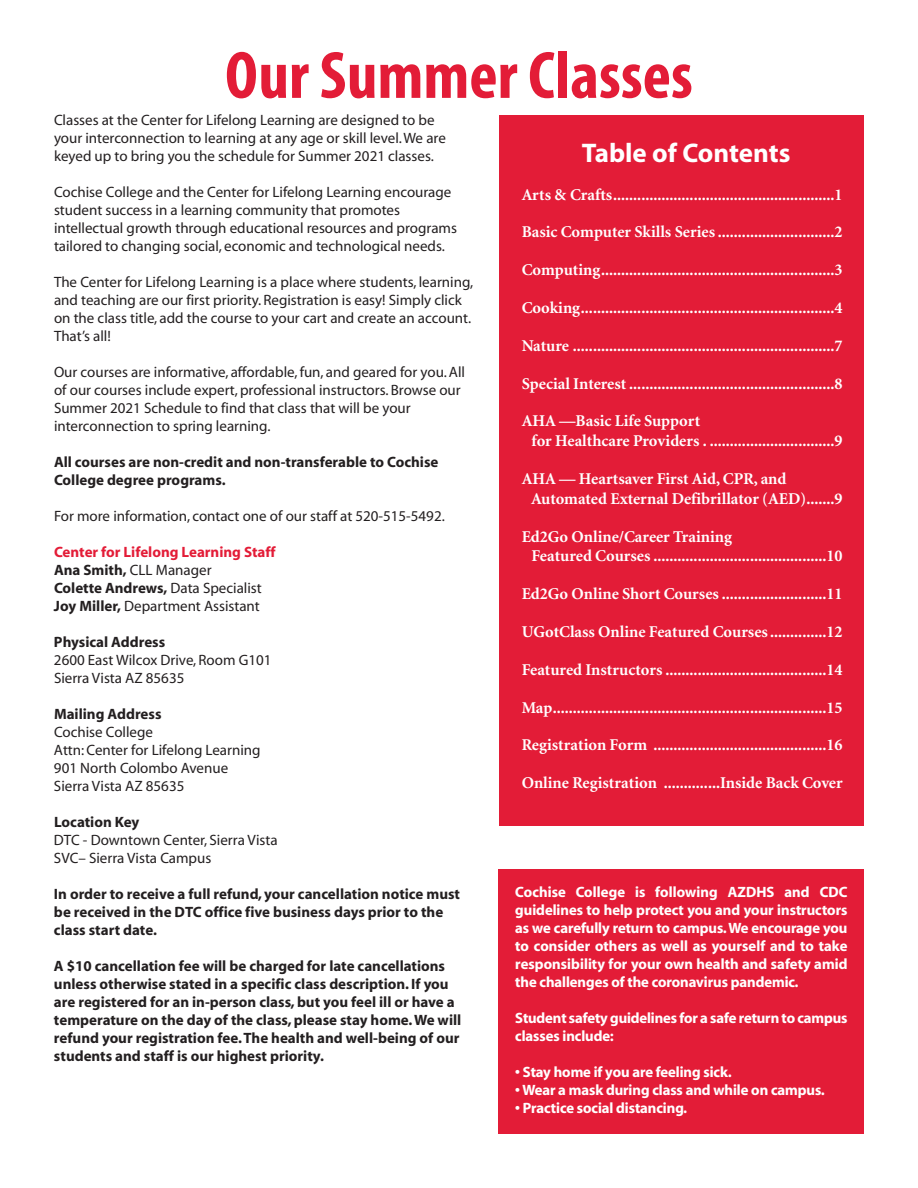
<style>
.page{position:relative;width:918px;height:1188px;background:#fff}
.page>*{position:absolute;margin:0;border:0;box-sizing:border-box;transform-origin:0 0}
.t1{font:700 condensed 67.5px "Myriad Pro";color:#e31c37}
.t2{font:700 27px "Myriad";color:#fff}
.t3{font:700 16.5px/19.8px "Minion";color:#fff}
.t4{font:15px/18px "Myriad";color:#231f20}
.t5{font:700 15px/18px "Myriad";color:#231f20}
.t6{font:15px/18px "Myriad Headline";color:#fff;text-align:justify}
.s1{font-weight:700;color:#e31c37}
.s2{font-weight:700}
</style>
<div class="page">
<div style="left:499px;top:115px;width:364px;height:710px;background:#e31c37"></div>
<div style="left:499px;top:870px;width:365px;height:264px;background:#e31c37"></div>
<h1 class="t1" style="left:225px;top:51px;width:469px">Our Summer Classes</h1>
<p class="t4" style="left:54px;top:113px;width:393px">Classes at the Center for Lifelong Learning are designed to be your interconnection to learning at any age or skill level.We are keyed up to bring you the schedule for Summer 2021 classes.</p>
<p class="t4" style="left:54px;top:185px;width:405px">Cochise College and the Center for Lifelong Learning encourage student success in a learning community that promotes intellectual growth through educational resources and programs tailored to changing social, economic and technological needs.</p>
<p class="t4" style="left:54px;top:275px;width:421px">The Center for Lifelong Learning is a place where students, learning, and teaching are our first priority. Registration is easy! Simply click on the class title, add the course to your cart and create an account.<br>That’s all!</p>
<p class="t4" style="left:54px;top:365px;width:413px">Our courses are informative, affordable,fun, and geared for you.All of our courses include expert, professional instructors. Browse our Summer 2021 Schedule to find that class that will be your interconnection to spring learning.</p>
<p class="t5" style="left:54px;top:455px;width:386px">All courses are non-credit and non-transferable to Cochise<br>College degree programs.</p>
<p class="t4" style="left:54px;top:509px;width:392px">For more information, contact one of our staff at 520-515-5492.</p>
<p class="t4" style="left:54px;top:545px;width:223px"><span class="s1">Center for Lifelong Learning Staff<br></span><span class="s2">Ana Smith,</span> CLL Manager<br><span class="s2">Colette Andrews,</span> Data Specialist<br><span class="s2">Joy Miller,</span> Department Assistant</p>
<p class="t5" style="left:54px;top:635px;width:113px">Physical Address</p>
<p class="t4" style="left:54px;top:653px;width:219px">2600 East Wilcox Drive, Room G101<br>Sierra Vista AZ 85635</p>
<p class="t5" style="left:54px;top:707px;width:109px">Mailing Address</p>
<p class="t4" style="left:54px;top:725px;width:208px">Cochise College<br>Attn:Center for Lifelong Learning<br>901 North Colombo Avenue<br>Sierra Vista AZ 85635</p>
<p class="t5" style="left:54px;top:815px;width:87px">Location Key</p>
<p class="t4" style="left:54px;top:833px;width:225px">DTC - Downtown Center, Sierra Vista<br>SVC– Sierra Vista Campus</p>
<p class="t5" style="left:54px;top:887px;width:408px">In order to receive a full refund, your cancellation notice must be received in the DTC office five business days prior to the class start date.</p>
<p class="t5" style="left:54px;top:959px;width:409px">A $10 cancellation fee will be charged for late cancellations unless otherwise stated in a specific class description.If you are registered for an in-person class,but you feel ill or have a temperature on the day of the class,please stay home.We will refund your registration fee.The health and well-being of our students and staff is our highest priority.</p>
<h2 class="t2" style="left:582px;top:143px;width:210px">Table of Contents</h2>
<p class="t3" style="left:522px;top:186px;width:323px">Arts &amp; Crafts.......................................................1</p>
<p class="t3" style="left:522px;top:224px;width:323px">Basic Computer Skills Series .............................2</p>
<p class="t3" style="left:522px;top:261px;width:323px">Computing..........................................................3</p>
<p class="t3" style="left:522px;top:299px;width:323px">Cooking...............................................................4</p>
<p class="t3" style="left:522px;top:337px;width:323px">Nature .................................................................7</p>
<p class="t3" style="left:522px;top:375px;width:323px">Special Interest ...................................................8</p>
<p class="t3" style="left:532px;top:413px;width:313px;text-indent:-10px">AHA —Basic Life Support<br>for Healthcare Providers . ...............................9</p>
<p class="t3" style="left:531px;top:470px;width:313px;text-indent:-10px">AHA — Heartsaver First Aid, CPR, and<br>Automated External Defibrillator (AED).......9</p>
<p class="t3" style="left:532px;top:528px;width:313px;text-indent:-10px">Ed2Go Online/Career Training<br>Featured Courses ...........................................10</p>
<p class="t3" style="left:522px;top:585px;width:323px">Ed2Go Online Short Courses ..........................11</p>
<p class="t3" style="left:522px;top:623px;width:323px">UGotClass Online Featured Courses..............12</p>
<p class="t3" style="left:522px;top:661px;width:323px">Featured Instructors ........................................14</p>
<p class="t3" style="left:522px;top:699px;width:323px">Map....................................................................15</p>
<p class="t3" style="left:522px;top:737px;width:323px">Registration Form ...........................................16</p>
<p class="t3" style="left:522px;top:774px;width:323px">Online Registration ..............Inside Back Cover</p>
<p class="t6" style="left:515px;top:884px;width:334px">Cochise College is following AZDHS and CDC guidelines to help protect you and your instructors as we carefully return to campus.We encourage you to consider others as well as yourself and to take responsibility for your own health and safety amid the challenges of the coronavirus pandemic.</p>
<p class="t6" style="left:515px;top:1010px;width:334px">Student safety guidelines for a safe return to campus classes include:</p>
<p class="t6" style="left:515px;top:1064px;width:218px">• Stay home if you are feeling sick.</p>
<p class="t6" style="left:515px;top:1082px;width:311px">• Wear a mask during class and while on campus.</p>
<p class="t6" style="left:515px;top:1100px;width:173px">• Practice social distancing.</p>
</div>
